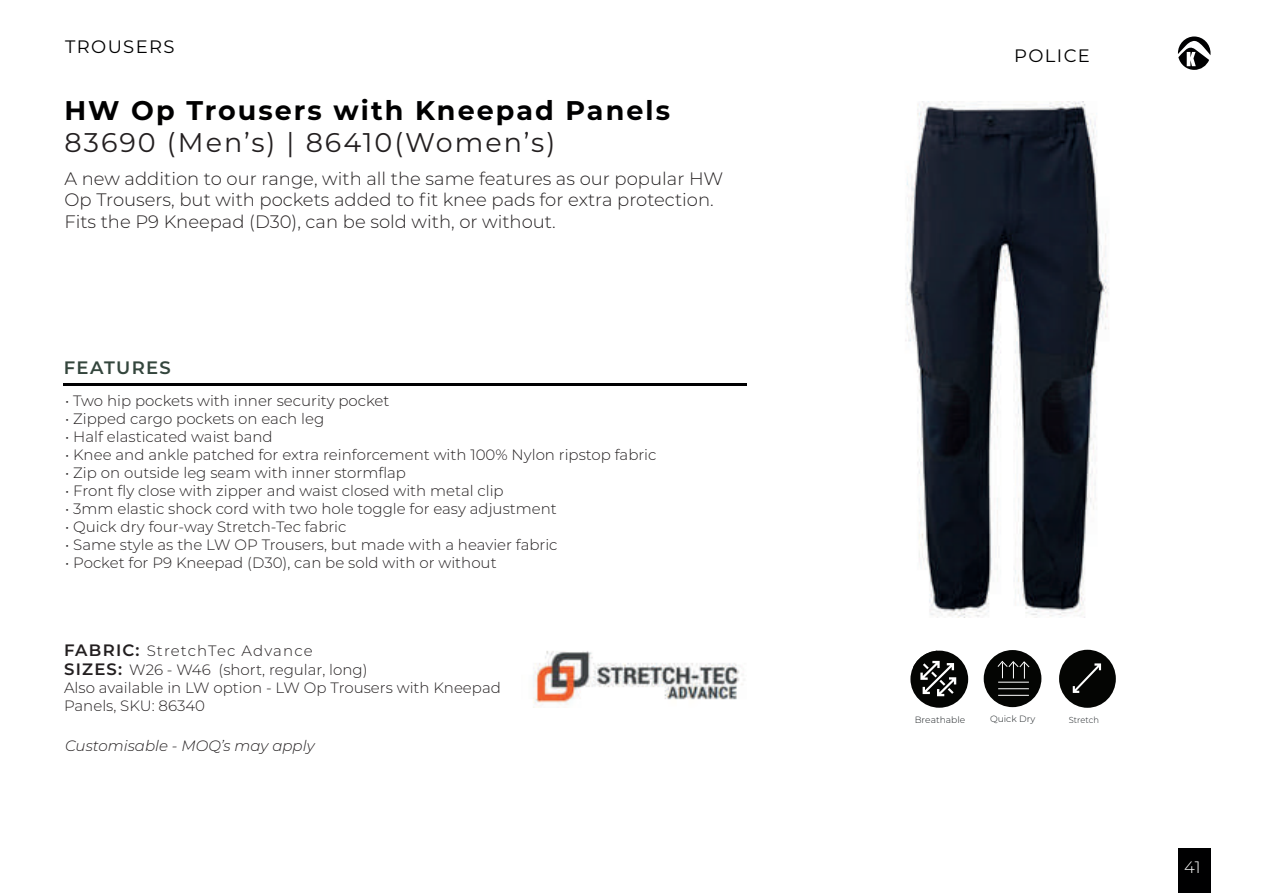
<style>
.page{position:relative;width:1263px;height:893px;background:#fff}
.page>*{position:absolute;margin:0;border:0;box-sizing:border-box;transform-origin:0 0}
.t1{font:700 27px "Montserrat";letter-spacing:.075em;color:#000001}
.t2{font:27px "Montserrat";letter-spacing:.075em;color:#231f20}
.t3{font:300 18px/21.6px "Montserrat";color:#231f20}
.t4{font:18px "Montserrat";letter-spacing:.075em;color:#000001}
.t5{font:600 18px "Montserrat";letter-spacing:.075em;color:#34463d}
.t6{font:300 16.5px "Montserrat";color:#fff}
.t7{font:300 15px/19.8px "Montserrat";color:#231f20}
.t8{font:italic 300 15px "Montserrat";color:#231f20}
.t9{font:300 9px "Montserrat";color:#1a1f22}
.t10{font:300 8.7px "Montserrat";color:#1a1f22;scale:.96 1}
.s1{font-weight:600;font-size:16.5px}
</style>
<div class="page">
<div style="left:1178px;top:849px;width:32px;height:44px;background:#000001"></div>
<svg style="left:1178px;top:36px;width:32px;height:34px"></svg>
<hr style="left:64px;top:384px;width:683px;height:2px;background:#000001">
<img style="left:533px;top:651px;width:210px;height:54px">
<img style="left:905px;top:102px;width:204px;height:515px">
<div style="left:910px;top:651px;width:58px;height:57px;background:#040503;border-radius:50%"></div>
<svg style="left:910px;top:651px;width:46px;height:45px"></svg>
<div style="left:984px;top:650px;width:57px;height:57px;background:#040503;border-radius:50%"></div>
<svg style="left:997px;top:661px;width:33px;height:18px"></svg>
<hr style="left:998px;top:688px;width:31px;height:1px;background:#fff">
<hr style="left:998px;top:695px;width:31px;height:1px;background:#fff">
<hr style="left:998px;top:682px;width:31px;height:1px;background:#fff">
<div style="left:1059px;top:650px;width:57px;height:58px;background:#040503;border-radius:50%"></div>
<svg style="left:1073px;top:663px;width:28px;height:30px"></svg>
<p class="t4" style="left:65px;top:34px;width:111px">TROUSERS</p>
<h1 class="t1" style="left:64px;top:90px;width:607px">HW Op Trousers with Kneepad Panels</h1>
<h1 class="t2" style="left:64px;top:124px;width:492px">83690 (Men’s) | 86410(Women’s)</h1>
<p class="t3" style="left:64px;top:167px;width:660px">A new addition to our range, with all the same features as our popular HW<br>Op Trousers, but with pockets added to fit knee pads for extra protection.<br>Fits the P9 Kneepad (D30), can be sold with, or without.</p>
<p class="t5" style="left:64px;top:355px;width:109px">FEATURES</p>
<p class="t7" style="left:65px;top:390px;width:326px">• Two hip pockets with inner security pocket</p>
<p class="t7" style="left:65px;top:408px;width:261px">• Zipped cargo pockets on each leg</p>
<p class="t7" style="left:65px;top:426px;width:209px">• Half elasticated waist band</p>
<p class="t7" style="left:65px;top:444px;width:593px">• Knee and ankle patched for extra reinforcement with 100% Nylon ripstop fabric</p>
<p class="t7" style="left:65px;top:462px;width:342px">• Zip on outside leg seam with inner stormflap</p>
<p class="t7" style="left:65px;top:480px;width:440px">• Front fly close with zipper and waist closed with metal clip</p>
<p class="t7" style="left:65px;top:498px;width:493px">• 3mm elastic shock cord with two hole toggle for easy adjustment</p>
<p class="t7" style="left:65px;top:516px;width:283px">• Quick dry four-way Stretch-Tec fabric</p>
<p class="t7" style="left:65px;top:534px;width:494px">• Same style as the LW OP Trousers, but made with a heavier fabric</p>
<p class="t7" style="left:65px;top:552px;width:433px">• Pocket for P9 Kneepad (D30), can be sold with or without</p>
<p class="t7" style="left:64px;top:640px;width:305px"><span class="s1">FABRIC:</span> StretchTec Advance<br><span class="s1">SIZES:</span> W26 - W46 (short, regular, long)</p>
<p class="t7" style="left:64px;top:679px;width:438px;line-height:18px">Also available in LW option - LW Op Trousers with Kneepad<br>Panels, SKU: 86340</p>
<p class="t8" style="left:65px;top:735px;width:251px">Customisable - MOQ’s may apply</p>
<p class="t4" style="left:1014px;top:44px;width:77px">POLICE</p>
<p class="t9" style="left:915px;top:714px;width:52px">Breathable</p>
<p class="t9" style="left:990px;top:713px;width:47px">Quick Dry</p>
<p class="t10" style="left:1069px;top:714px;width:33px">Stretch</p>
<p class="t6" style="left:1184px;top:856px;width:18px">41</p>
</div>
